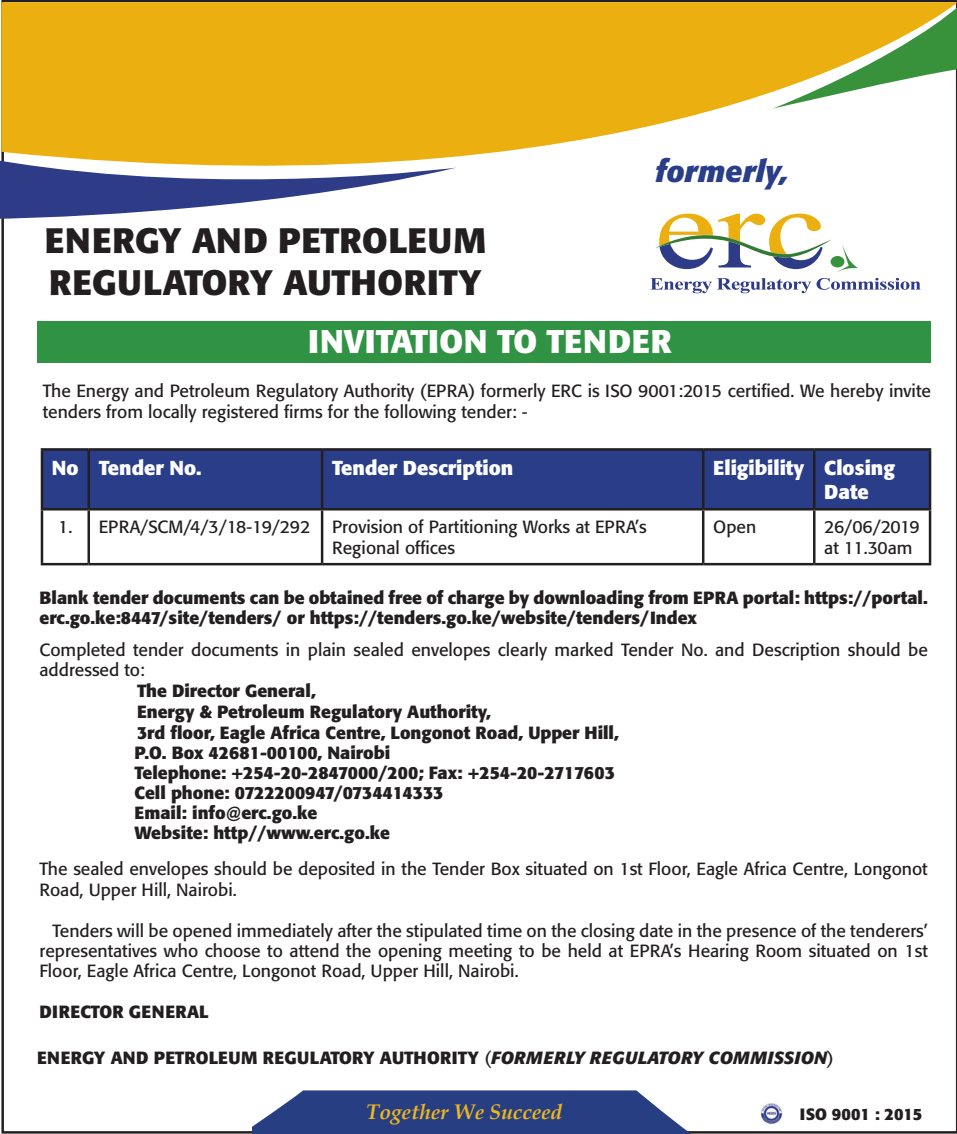
<style>
.page{position:relative;width:957px;height:1134px;background:#fff}
.page>*{position:absolute;margin:0;border:0;box-sizing:border-box;transform-origin:0 0}
.t1{font:700 35px "Formata";letter-spacing:.02em;color:#231f20}
.t2{font:700 32.5px "Formata";color:#fff}
.t3{font:italic 700 30px "Formata";color:#293d88}
.t4{font:italic 700 21px "Book Antiqua";color:#f0b81c}
.t5{font:700 20px/24px "Formata";color:#fff}
.t6{font:17.5px/21px "Formata";color:#231f20}
.t7{font:700 17.5px/20px "Formata";color:#231f20}
.t8{font:700 17.5px "Formata";letter-spacing:.02em;color:#231f20}
.t9{font:17.5px/21px "Formata";letter-spacing:-.02em;color:#231f20}
.t10{font:700 16.25px "Formata";color:#231f20}
.s1{font-weight:400}
.s2{font-style:italic}
</style>
<div class="page">
<svg style="left:650px;top:278px;width:270px;height:15px"></svg>
<svg style="left:655px;top:222px;width:203px;height:50px"></svg>
<svg style="left:1px;top:2px;width:956px;height:220px;fill:#ebb00f"></svg>
<svg style="left:0;top:161px;width:457px;height:58px"></svg>
<div style="left:37px;top:321px;width:893px;height:41px;background:#309344"></div>
<div style="left:43px;top:451px;width:885px;height:57px;background:#293d88"></div>
<div style="left:703px;top:449px;width:111px;height:60px;background:#293d88"></div>
<hr style="left:41px;top:448px;width:48px;height:3px;background:#231f20">
<hr style="left:41px;top:451px;width:2px;height:57px;background:#231f20">
<hr style="left:89px;top:448px;width:233px;height:3px;background:#231f20">
<hr style="left:87px;top:451px;width:3px;height:57px;background:#231f20">
<hr style="left:322px;top:448px;width:381px;height:3px;background:#231f20">
<hr style="left:321px;top:451px;width:2px;height:57px;background:#231f20">
<hr style="left:703px;top:448px;width:111px;height:3px;background:#231f20">
<hr style="left:702px;top:451px;width:2px;height:57px;background:#231f20">
<hr style="left:814px;top:448px;width:117px;height:3px;background:#231f20">
<hr style="left:813px;top:451px;width:2px;height:57px;background:#231f20">
<hr style="left:928px;top:451px;width:3px;height:57px;background:#231f20">
<hr style="left:41px;top:508px;width:48px;height:2px;background:#231f20">
<hr style="left:41px;top:510px;width:2px;height:53px;background:#231f20">
<hr style="left:89px;top:508px;width:233px;height:2px;background:#231f20">
<hr style="left:87px;top:510px;width:3px;height:53px;background:#231f20">
<hr style="left:322px;top:508px;width:381px;height:2px;background:#231f20">
<hr style="left:321px;top:510px;width:2px;height:53px;background:#231f20">
<hr style="left:703px;top:508px;width:111px;height:2px;background:#231f20">
<hr style="left:702px;top:510px;width:2px;height:53px;background:#231f20">
<hr style="left:814px;top:508px;width:117px;height:2px;background:#231f20">
<hr style="left:813px;top:510px;width:2px;height:53px;background:#231f20">
<hr style="left:928px;top:510px;width:3px;height:53px;background:#231f20">
<hr style="left:41px;top:563px;width:48px;height:2px;background:#231f20">
<hr style="left:89px;top:563px;width:233px;height:2px;background:#231f20">
<hr style="left:322px;top:563px;width:381px;height:2px;background:#231f20">
<hr style="left:703px;top:563px;width:111px;height:2px;background:#231f20">
<hr style="left:814px;top:563px;width:117px;height:2px;background:#231f20">
<svg style="left:252px;top:1090px;width:439px;height:44px;background:#405690"></svg>
<img style="left:761px;top:1103px;width:22px;height:21px">
<p class="t1" style="left:45px;top:219px;width:443px">ENERGY AND PETROLEUM</p>
<p class="t1" style="left:49px;top:261px;width:434px">REGULATORY AUTHORITY</p>
<p class="t3" style="left:655px;top:152px;width:135px">formerly,</p>
<p class="t2" style="left:308px;top:322px;width:365px">INVITATION TO TENDER</p>
<p class="t6" style="left:43px;top:380px;width:889px">The Energy and Petroleum Regulatory Authority (EPRA) formerly ERC is ISO 9001:2015 certified. We hereby invite tenders from locally registered firms for the following tender: -</p>
<p class="t5" style="left:52px;top:456px;width:28px">No</p>
<p class="t5" style="left:99px;top:456px;width:104px">Tender No.</p>
<p class="t5" style="left:332px;top:456px;width:183px">Tender Description</p>
<p class="t5" style="left:713px;top:456px;width:93px">Eligibility</p>
<p class="t5" style="left:824px;top:456px;width:72px">Closing<br>Date</p>
<p class="t6" style="left:58px;top:516px;width:16px">1.</p>
<p class="t6" style="left:99px;top:516px;width:213px">EPRA/SCM/4/3/18-19/292</p>
<p class="t6" style="left:332px;top:516px;width:316px">Provision of Partitioning Works at EPRA’s<br>Regional offices</p>
<p class="t6" style="left:713px;top:516px;width:45px">Open</p>
<p class="t9" style="left:824px;top:516px;width:97px">26/06/2019 at 11.30am</p>
<p class="t7" style="left:40px;top:587px;width:890px">Blank tender documents can be obtained free of charge by downloading from EPRA portal: https://portal. erc.go.ke:8447/site/tenders/ or https://tenders.go.ke/website/tenders/Index</p>
<p class="t6" style="left:40px;top:640px;width:890px;line-height:20px">Completed tender documents in plain sealed envelopes clearly marked Tender No. and Description should be addressed to:</p>
<p class="t7" style="left:137px;top:681px;width:180px">The Director General,</p>
<p class="t7" style="left:137px;top:702px;width:355px">Energy &amp; Petroleum Regulatory Authority,</p>
<p class="t7" style="left:137px;top:723px;width:483px">3rd floor, Eagle Africa Centre, Longonot Road, Upper Hill,</p>
<p class="t7" style="left:134px;top:743px;width:257px">P.O. Box 42681-00100, Nairobi</p>
<p class="t7" style="left:134px;top:763px;width:482px">Telephone: +254-20-2847000/200; Fax: +254-20-2717603</p>
<p class="t7" style="left:134px;top:783px;width:310px">Cell phone: 0722200947/0734414333</p>
<p class="t7" style="left:134px;top:803px;width:184px">Email: info@erc.go.ke</p>
<p class="t7" style="left:134px;top:823px;width:257px">Website: http//www.erc.go.ke</p>
<p class="t6" style="left:40px;top:858px;width:890px">The sealed envelopes should be deposited in the Tender Box situated on 1st Floor, Eagle Africa Centre, Longonot<br>Road, Upper Hill, Nairobi.</p>
<p class="t6" style="left:40px;top:921px;width:890px;line-height:20px;text-align:justify;text-indent:13px">Tenders will be opened immediately after the stipulated time on the closing date in the presence of the tenderers’ representatives who choose to attend the opening meeting to be held at EPRA’s Hearing Room situated on 1st Floor, Eagle Africa Centre, Longonot Road, Upper Hill, Nairobi.</p>
<p class="t8" style="left:40px;top:1001px;width:171px">DIRECTOR GENERAL</p>
<p class="t8" style="left:37px;top:1047px;width:798px">ENERGY AND PETROLEUM REGULATORY AUTHORITY <span class="s1">(</span><span class="s2">FORMERLY REGULATORY COMMISSION</span><span class="s1">)</span></p>
<p class="t4" style="left:366px;top:1097px;width:197px">Together We Succeed</p>
<p class="t10" style="left:800px;top:1104px;width:124px">ISO 9001 : 2015</p>
</div>
